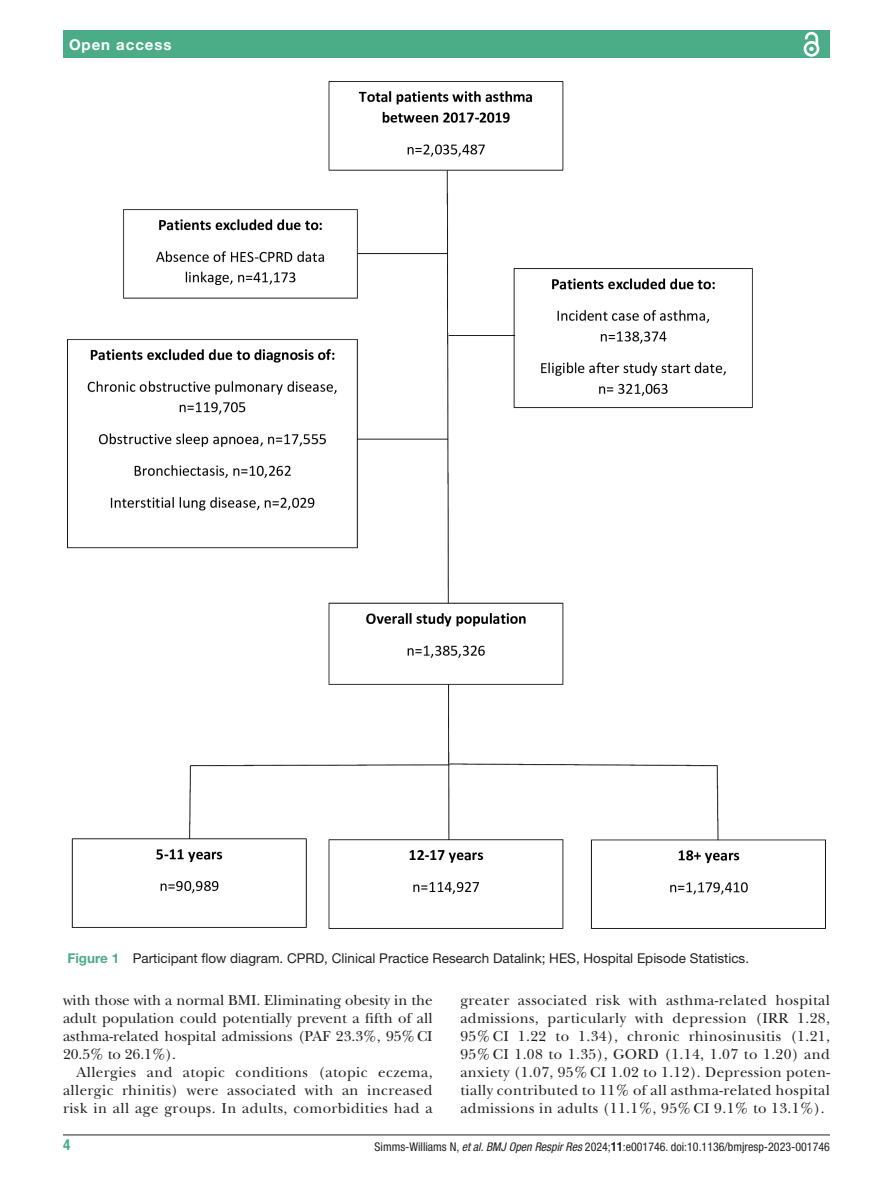
<style>
.page{position:relative;width:893px;height:1191px;background:#fff}
.page>*{position:absolute;margin:0;border:0;box-sizing:border-box;transform-origin:0 0}
.t1{font:15px/18px "New Baskerville";letter-spacing:.025em;color:#231f20;text-align:justify}
.t2{font:700 15px "Helvetica Neue LT Std";letter-spacing:.065em;color:#fff}
.t3{font:700 condensed 15px "Helvetica Neue LT Std";color:#4bad87}
.t4{font:13.5px "Helvetica Neue LT Std";color:#231f20}
.t5{font:condensed 12px "Helvetica Neue LT Std";color:#231f20}
.s1{font-weight:700;color:#4bad87}
.s2{font-style:italic}
.s3{font-family:"Helvetica";font-weight:700}
</style>
<div class="page">
<hr style="left:63px;top:1134px;width:767px;height:1px;background:#231f20">
<div style="left:63px;top:31px;width:767px;height:27px;background:#4bad87"></div>
<svg style="left:803px;top:31px;width:17px;height:26px"></svg>
<img style="left:68px;top:81px;width:757px;height:847px">
<p class="t2" style="left:69px;top:35px;width:104px">Open access</p>
<p class="t4" style="left:68px;top:949px;width:683px"><span class="s1">Figure 1</span> Participant flow diagram. CPRD, Clinical Practice Research Datalink; HES, Hospital Episode Statistics.</p>
<p class="t1" style="left:63px;top:991px;width:371px">with those with a normal BMI. Eliminating obesity in the adult population could potentially prevent a fifth of all asthma-related hospital admissions (PAF 23.3%, 95%CI 20.5% to 26.1%).</p>
<p class="t1" style="left:63px;top:1063px;width:371px;text-indent:14px">Allergies and atopic conditions (atopic eczema, allergic rhinitis) were associated with an increased risk in all age groups. In adults, comorbidities had a</p>
<p class="t1" style="left:460px;top:991px;width:371px">greater associated risk with asthma-related hospital admissions, particularly with depression (IRR 1.28, 95% CI 1.22 to 1.34), chronic rhinosinusitis (1.21, 95% CI 1.08 to 1.35), GORD (1.14, 1.07 to 1.20) and anxiety (1.07, 95% CI 1.02 to 1.12). Depression poten&shy;tially contributed to 11% of all asthma-related hospital admissions in adults (11.1%, 95% CI 9.1% to 13.1%).</p>
<p class="t3" style="left:63px;top:1135px;width:9px">4</p>
<p class="t5" style="left:375px;top:1139px;width:457px">Simms-Williams N, <span class="s2">et al</span>. <span class="s2">BMJ Open Respir Res</span> 2024;<span class="s3">11</span>:e001746. doi:10.1136/bmjresp-2023-001746</p>
</div>
